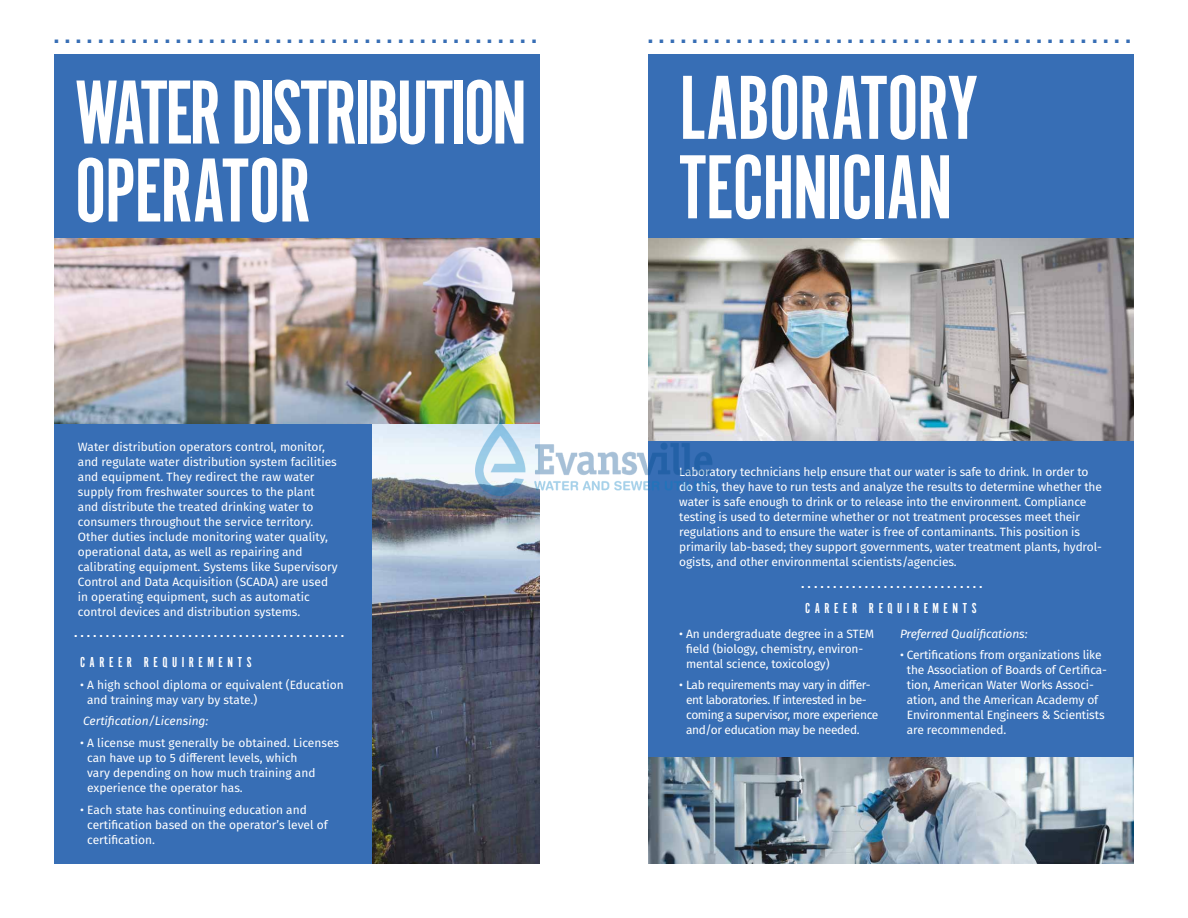
<style>
.page{position:relative;width:1188px;height:918px;background:#fff}
.page>*{position:absolute;margin:0;border:0;box-sizing:border-box;transform-origin:0 0}
.t1{font:94.5px/78px "Alternate Got No 1 D";letter-spacing:-.02em;color:#fff}
.t2{font:700 condensed 21px "AG Book Pro";color:#376eb5}
.t3{font:15px "Alternate Got No 1 D";letter-spacing:.3em;color:#fff}
.t4{font:12px/15px "Fira Sans";letter-spacing:-.01em;color:#fff}
.t5{font:12px/15px "Fira Sans";letter-spacing:-.03em;color:#fff}
.t6{font:700 condensed 12px "AG Book Pro";color:#fff}
.t7{font:italic 12px "Fira Sans";letter-spacing:-.01em;color:#fff}
</style>
<div class="page">
<div style="left:54px;top:54px;width:486px;height:810px;background:#376eb5"></div>
<img style="left:372px;top:424px;width:168px;height:440px">
<div style="left:648px;top:54px;width:486px;height:810px;background:#376eb5"></div>
<img style="left:648px;top:239px;width:486px;height:202px">
<img style="left:54px;top:239px;width:486px;height:185px">
<img style="left:648px;top:757px;width:486px;height:107px">
<img style="left:475px;top:423px;width:238px;height:72px">
<h2 class="t2" style="left:54px;top:22px;width:484px">............................................</h2>
<h1 class="t1" style="left:75px;top:76px;width:454px">WATER DISTRIBUTION<br>OPERATOR</h1>
<p class="t4" style="left:78px;top:439px;width:261px">Water distribution operators control, monitor, and regulate water distribution system facilities and equipment. They redirect the raw water supply from freshwater sources to the plant and distribute the treated drinking water to consumers throughout the service territory.<br>Other duties include monitoring water quality, operational data, as well as repairing and calibrating equipment. Systems like Supervisory Control and Data Acquisition (SCADA) are used in operating equipment, such as automatic control devices and distribution systems.</p>
<p class="t3" style="left:80px;top:654px;width:173px">CAREER REQUIREMENTS</p>
<p class="t4" style="left:87px;top:677px;width:258px;text-indent:-7px">• A high school diploma or equivalent (Education and training may vary by state.)</p>
<p class="t7" style="left:83px;top:712px;width:127px">Certification/Licensing:</p>
<p class="t4" style="left:87px;top:735px;width:254px;text-indent:-7px">• A license must generally be obtained. Licenses can have up to 5 different levels, which<br>vary depending on how much training and experience the operator has.</p>
<p class="t4" style="left:87px;top:802px;width:242px;text-indent:-7px">• Each state has continuing education and certification based on the operator’s level of certification.</p>
<p class="t6" style="left:74px;top:625px;width:271px">...........................................</p>
<h2 class="t2" style="left:648px;top:22px;width:484px">............................................</h2>
<h1 class="t1" style="left:679px;top:70px;width:300px;line-height:79.5px">LABORATORY<br>TECHNICIAN</h1>
<p class="t4" style="left:679px;top:464px;width:424px">Laboratory technicians help ensure that our water is safe to drink. In order to do this, they have to run tests and analyze the results to determine whether the water is safe enough to drink or to release into the environment. Compliance testing is used to determine whether or not treatment processes meet their regulations and to ensure the water is free of contaminants. This position is primarily lab-based; they support governments, water treatment plants, hydrol&shy;ogists, and other environmental scientists/agencies.</p>
<p class="t6" style="left:802px;top:576px;width:182px">.............................</p>
<p class="t3" style="left:805px;top:600px;width:173px">CAREER REQUIREMENTS</p>
<p class="t4" style="left:686px;top:626px;width:190px;text-indent:-7px">• An undergraduate degree in a STEM field (biology, chemistry, environ&shy;mental science, toxicology)</p>
<p class="t5" style="left:686px;top:677px;width:194px;text-indent:-7px">• Lab requirements may vary in differ&shy;ent laboratories. If interested in be&shy;coming a supervisor, more experience and/or education may be needed.</p>
<p class="t7" style="left:900px;top:625px;width:129px">Preferred Qualifications:</p>
<p class="t4" style="left:907px;top:647px;width:202px;text-indent:-7px">• Certifications from organizations like the Association of Boards of Certifica&shy;tion, American Water Works Associ&shy;ation, and the American Academy of Environmental Engineers &amp; Scientists are recommended.</p>
</div>
